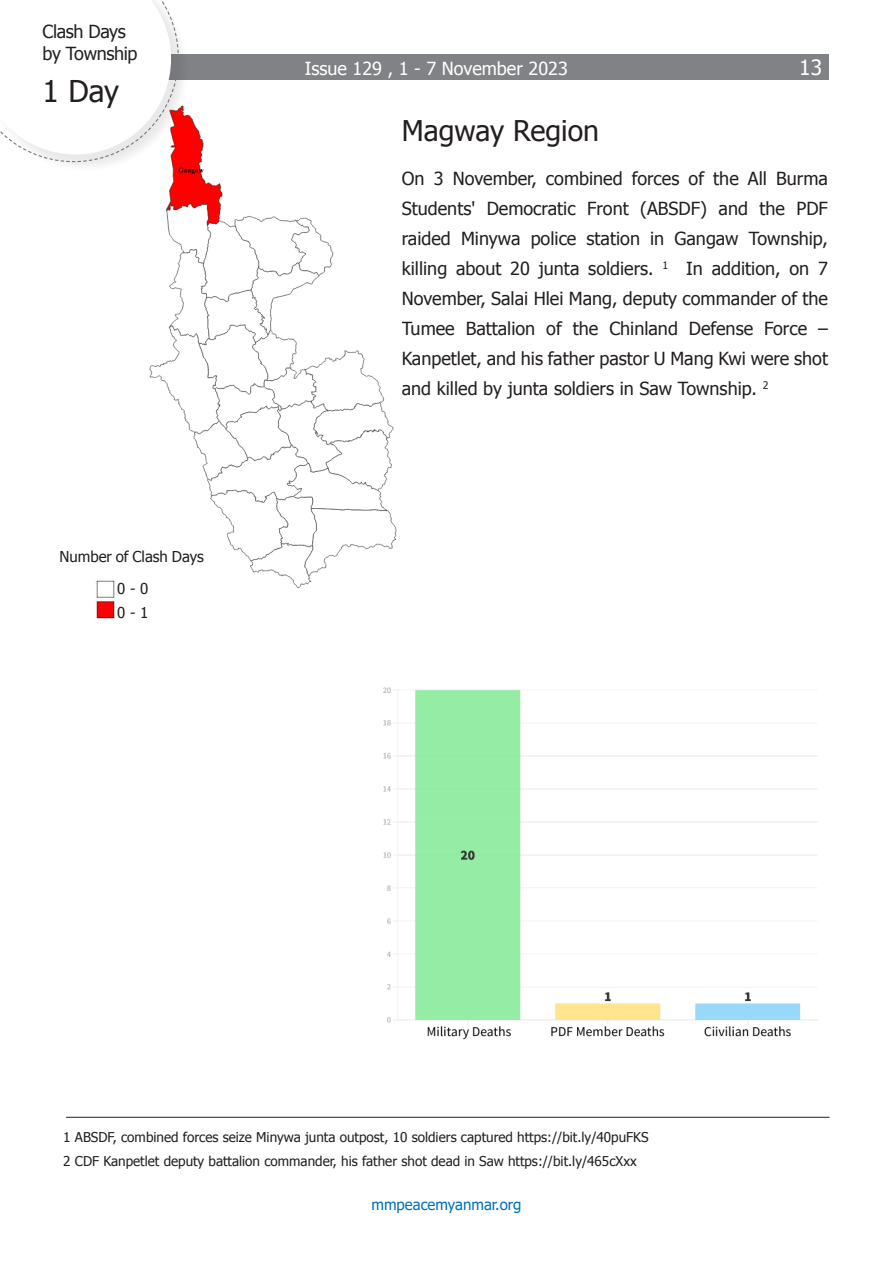
<style>
.page{position:relative;width:893px;height:1263px;background:#fff}
.page>*{position:absolute;margin:0;border:0;box-sizing:border-box;transform-origin:0 0}
.t1{font:30px "Zawgyi One";color:#231f20}
.t2{font:28.5px "Zawgyi One";color:#231f20}
.t3{font:21px "Zawgyi One";color:#fff}
.t4{font:18px/30px "Zawgyi One";color:#231f20;text-align:justify}
.t5{font:18px "Zawgyi One";color:#fff}
.t6{font:18px "Zawgyi One";letter-spacing:-.02em;color:#231f20}
.t7{font:15px "Zawgyi One";color:#231f20}
.t8{font:15px "Tahoma";color:#0072bc}
.t9{font:13.5px "Zawgyi One";color:#231f20}
</style>
<div class="page">
<div style="left:65px;top:54px;width:763px;height:26px;background:#808285"></div>
<hr style="left:66px;top:1117px;width:763px;height:1px;background:#231f20">
<img style="left:149px;top:116px;width:248px;height:472px">
<img style="left:383px;top:687px;width:435px;height:353px">
<img style="left:96px;top:579px;width:21px;height:41px">
<div style="left:0;top:0;width:190px;height:173px;background:#231f20;opacity:.1"></div>
<svg style="left:0;top:0;width:179px;height:163px"></svg>
<p class="t6" style="left:43px;top:19px;width:85px">Clash Days</p>
<p class="t6" style="left:43px;top:41px;width:96px">by Township</p>
<p class="t1" style="left:43px;top:71px;width:78px">1 Day</p>
<p class="t7" style="left:59px;top:546px;width:146px">Number of Clash Days</p>
<p class="t7" style="left:117px;top:578px;width:33px">0 - 0</p>
<p class="t7" style="left:117px;top:602px;width:33px">0 - 1</p>
<p class="t5" style="left:305px;top:56px;width:264px">Issue 129 , 1 - 7 November 2023</p>
<p class="t3" style="left:799px;top:54px;width:24px">13</p>
<p class="t2" style="left:402px;top:112px;width:199px">Magway Region</p>
<p class="t4" style="left:402px;top:164px;width:428px">On 3 November, combined forces of the All Burma Students' Democratic Front (ABSDF) and the PDF raided Minywa police station in Gangaw Township, killing about 20 junta soldiers. <sup>1</sup> In addition, on 7<br>November, Salai Hlei Mang, deputy commander of the Tumee Battalion of the Chinland Defense Force – Kanpetlet, and his father pastor U Mang Kwi were shot and killed by junta soldiers in Saw Township. <sup>2</sup></p>
<p class="t9" style="left:63px;top:1128px;width:587px">1 ABSDF, combined forces seize Minywa junta outpost, 10 soldiers captured https://bit.ly/40puFKS</p>
<p class="t9" style="left:63px;top:1152px;width:575px">2 CDF Kanpetlet deputy battalion commander, his father shot dead in Saw https://bit.ly/465cXxx</p>
<p class="t8" style="left:371px;top:1195px;width:152px">mmpeacemyanmar.org</p>
</div>
